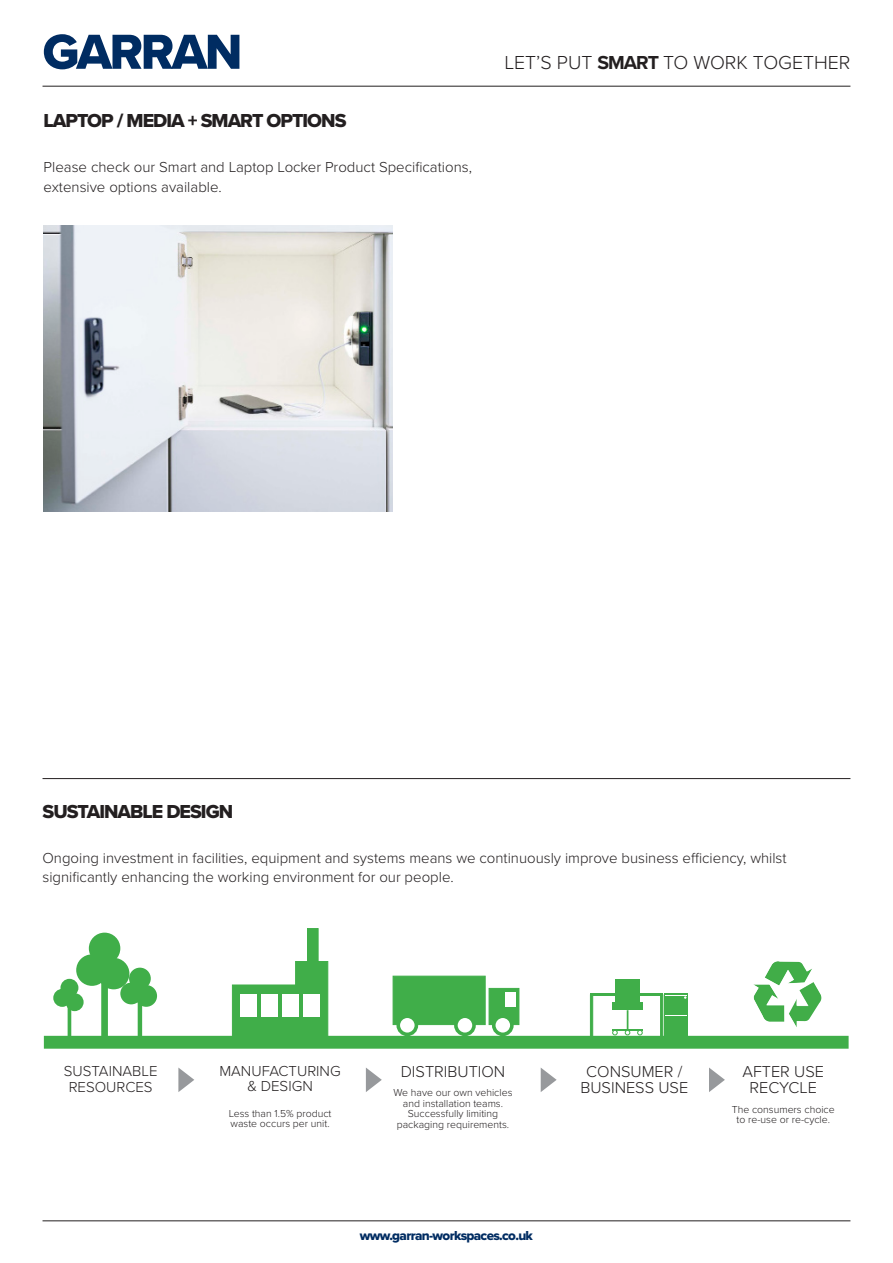
<style>
.page{position:relative;width:893px;height:1263px;background:#fff}
.page>*{position:absolute;margin:0;border:0;box-sizing:border-box;transform-origin:0 0}
.t1{font:51px "Proxima Nova Extrabld";letter-spacing:-.05em;color:#002c62}
.t2{font:19.5px "Proxima Nova Extrabld";letter-spacing:-.05em;color:#231f20}
.t3{font:300 19.5px "Proxima Nova";color:#231f20}
.t4{font:300 16.35px/16.4px "Proxima Nova";color:#231f20;text-align:center}
.t5{font:300 15px/19.5px "Proxima Nova";color:#231f20}
.t6{font:13.5px "Proxima Nova Extrabld";letter-spacing:-.05em;color:#002c62}
.t7{font:300 10.5px/10.5px "Proxima Nova";color:#231f20;text-align:center}
.s1{font-weight:700}
</style>
<div class="page">
<hr style="left:43px;top:1220px;width:807px;height:1px;background:#231f20">
<hr style="left:43px;top:86px;width:807px;height:1px;background:#231f20">
<hr style="left:43px;top:778px;width:807px;height:1px;background:#231f20">
<div style="left:44px;top:1036px;width:805px;height:13px;background:#40ae49"></div>
<div style="left:101px;top:979px;width:7px;height:58px;background:#40ae49"></div>
<div style="left:76px;top:954px;width:32px;height:32px;background:#40ae49;border-radius:50%"></div>
<div style="left:89px;top:933px;width:31px;height:31px;background:#40ae49;border-radius:50%"></div>
<div style="left:98px;top:958px;width:31px;height:31px;background:#40ae49;border-radius:50%"></div>
<div style="left:120px;top:983px;width:22px;height:21px;background:#40ae49;border-radius:50%"></div>
<div style="left:129px;top:968px;width:22px;height:21px;background:#40ae49;border-radius:50%"></div>
<div style="left:135px;top:985px;width:22px;height:22px;background:#40ae49;border-radius:50%"></div>
<hr style="left:138px;top:994px;width:4px;height:46px;background:#40ae49">
<div style="left:232px;top:984px;width:75px;height:54px;background:#40ae49;border:1px solid #40ae49"></div>
<div style="left:295px;top:961px;width:33px;height:78px;background:#40ae49;border:1px solid #40ae49"></div>
<div style="left:240px;top:994px;width:17px;height:23px;background:#fff"></div>
<div style="left:261px;top:994px;width:16px;height:23px;background:#fff"></div>
<div style="left:282px;top:994px;width:16px;height:23px;background:#fff"></div>
<div style="left:303px;top:994px;width:16px;height:23px;background:#fff"></div>
<div style="left:307px;top:928px;width:11px;height:37px;background:#40ae49"></div>
<div style="left:393px;top:976px;width:92px;height:49px;background:#40ae49"></div>
<div style="left:398px;top:1016px;width:18px;height:18px;background:#fff;border-radius:50%"></div>
<div style="left:396px;top:1014px;width:22px;height:22px;border:4px solid #40ae49;border-radius:50%"></div>
<div style="left:456px;top:1016px;width:18px;height:18px;background:#fff;border-radius:50%"></div>
<div style="left:454px;top:1014px;width:22px;height:22px;border:4px solid #40ae49;border-radius:50%"></div>
<div style="left:489px;top:988px;width:30px;height:37px;background:#40ae49"></div>
<div style="left:494px;top:1016px;width:18px;height:18px;background:#fff;border-radius:50%"></div>
<div style="left:492px;top:1014px;width:22px;height:22px;border:4px solid #40ae49;border-radius:50%"></div>
<div style="left:505px;top:992px;width:11px;height:15px;background:#fff"></div>
<img style="left:765px;top:961px;width:12px;height:17px">
<svg style="left:178px;top:1067px;width:16px;height:25px"></svg>
<svg style="left:366px;top:1068px;width:16px;height:24px"></svg>
<svg style="left:541px;top:1068px;width:16px;height:24px"></svg>
<svg style="left:709px;top:1067px;width:16px;height:25px"></svg>
<div style="left:53px;top:989px;width:18px;height:18px;background:#40ae49;border-radius:50%"></div>
<div style="left:60px;top:979px;width:18px;height:18px;background:#40ae49;border-radius:50%"></div>
<div style="left:66px;top:993px;width:18px;height:18px;background:#40ae49;border-radius:50%"></div>
<hr style="left:68px;top:998px;width:3px;height:38px;background:#40ae49">
<div style="left:590px;top:995px;width:3px;height:43px;background:#40ae49;border:1px solid #40ae49"></div>
<hr style="left:660px;top:995px;width:3px;height:43px;background:#40ae49">
<hr style="left:590px;top:993px;width:73px;height:3px;background:#40ae49">
<div style="left:612px;top:1002px;width:31px;height:8px;background:#40ae49"></div>
<div style="left:615px;top:980px;width:25px;height:23px;background:#40ae49"></div>
<hr style="left:612px;top:1029px;width:31px;height:2px;background:#40ae49">
<svg style="left:612px;top:1031px;width:6px;height:4px"></svg>
<svg style="left:625px;top:1010px;width:5px;height:25px"></svg>
<svg style="left:637px;top:1031px;width:6px;height:4px"></svg>
<div style="left:664px;top:993px;width:24px;height:43px;background:#40ae49"></div>
<svg style="left:665px;top:1015px;width:22px;height:1px"></svg>
<svg style="left:665px;top:995px;width:22px;height:4px"></svg>
<img style="left:44px;top:225px;width:349px;height:287px">
<p class="t1" style="left:43px;top:14px;width:201px">GARRAN</p>
<p class="t2" style="left:44px;top:106px;width:304px">LAPTOP / MEDIA + SMART OPTIONS</p>
<p class="t5" style="left:44px;top:156px;width:430px">Please check our Smart and Laptop Locker Product Specifications, extensive options available.</p>
<p class="t3" style="left:504px;top:48px;width:347px">LET’S PUT <span class="s1">SMART</span> TO WORK TOGETHER</p>
<p class="t2" style="left:43px;top:797px;width:192px">SUSTAINABLE DESIGN</p>
<p class="t5" style="left:43px;top:847px;width:746px">Ongoing investment in facilities, equipment and systems means we continuously improve business efficiency, whilst significantly enhancing the working environment for our people.</p>
<p class="t5" style="left:64px;top:1060px;width:95px">SUSTAINABLE</p>
<p class="t5" style="left:69px;top:1077px;width:85px">RESOURCES</p>
<p class="t5" style="left:219px;top:1060px;width:123px">MANUFACTURING</p>
<p class="t5" style="left:247px;top:1075px;width:67px">&amp; DESIGN</p>
<p class="t7" style="left:229px;top:1107px;width:104px">Less than 1.5% product</p>
<p class="t7" style="left:231px;top:1118px;width:101px">waste occurs per unit.</p>
<p class="t4" style="left:401px;top:1062px;width:106px">DISTRIBUTION</p>
<p class="t7" style="left:393px;top:1087px;width:120px">We have our own vehicles and installation teams.<br>Successfully limiting packaging requirements.</p>
<p class="t6" style="left:360px;top:1226px;width:175px">www.garran-workspaces.co.uk</p>
<p class="t4" style="left:580px;top:1062px;width:109px">CONSUMER /<br>BUSINESS USE</p>
<p class="t4" style="left:742px;top:1062px;width:83px">AFTER USE</p>
<p class="t4" style="left:750px;top:1079px;width:69px">RECYCLE</p>
<p class="t7" style="left:732px;top:1103px;width:104px">The consumers choice</p>
<p class="t7" style="left:736px;top:1114px;width:95px">to re-use or re-cycle.</p>
</div>
